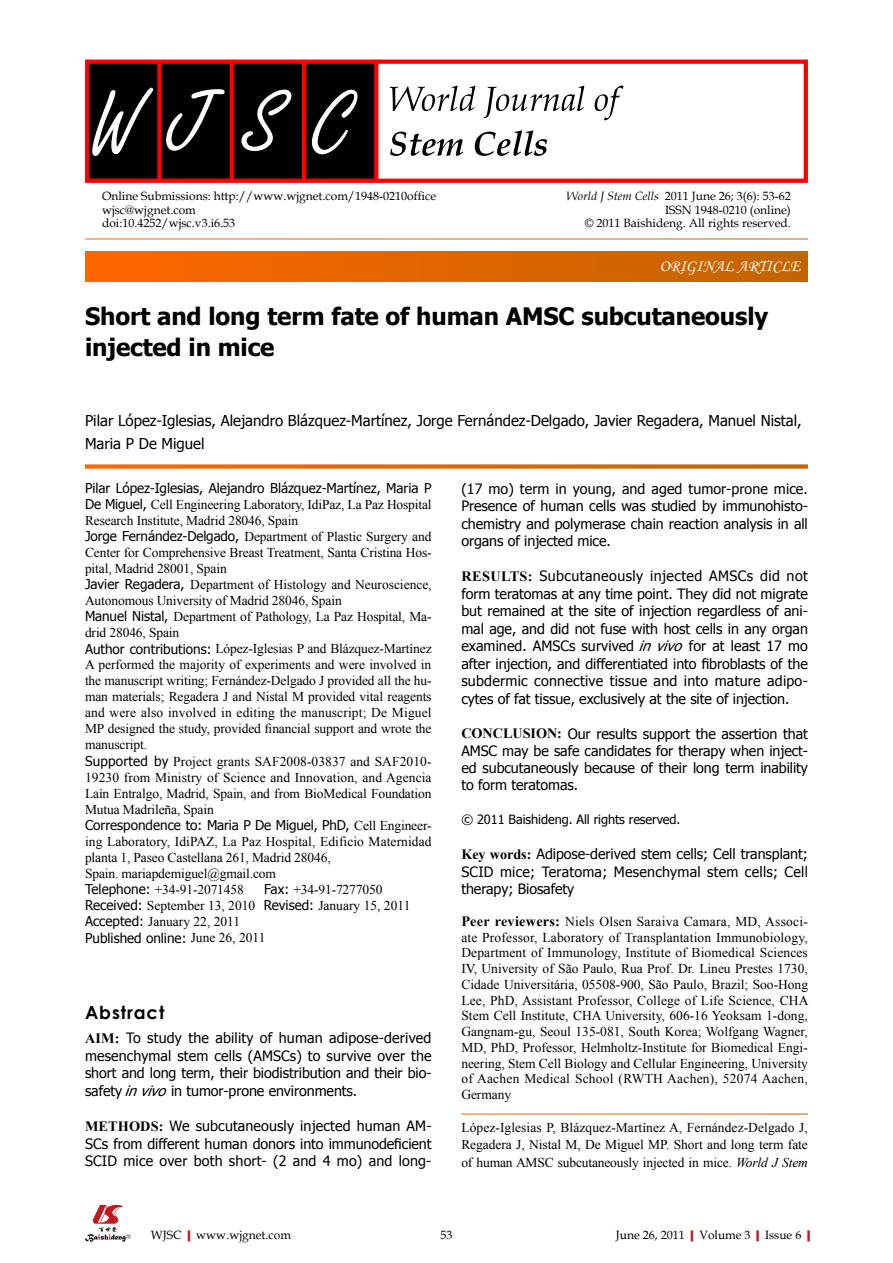
<style>
.page{position:relative;width:893px;height:1263px;background:#fff}
.page>*{position:absolute;margin:0;border:0;box-sizing:border-box;transform-origin:0 0}
.t1{font:700 24px/31.5px "Tahoma";letter-spacing:-.005em;color:#000}
.t2{font:700 18px "Century Gothic";letter-spacing:.05em;color:#000}
.t3{font:16.5px "Monotype Corsiva";color:#fff}
.t4{font:15px/22.5px "Tahoma";color:#000}
.t5{font:14.25px/17.5px "Tahoma";letter-spacing:-.005em;color:#000;text-align:justify}
.t6{font:13.5px/16px "Times New Roman";letter-spacing:-.01em;color:#000}
.t7{font:13.5px "Tahoma";letter-spacing:-.005em;color:#000}
.t8{font:12.75px "Tahoma";letter-spacing:-.005em;color:#000}
.t9{font:12px/13.5px "Book Antiqua";color:#000}
.s1{font-style:italic}
.s2{font-family:"Tahoma"}
.s3{font-family:"Times New Roman"}
.s4{font-family:"Times New Roman";font-weight:700}
.s5{font-weight:700;font-size:14.25px}
.s6{font-weight:700;color:#c01920}
</style>
<div class="page">
<div style="left:85px;top:252px;width:723px;height:29px;background:linear-gradient(to right,#f60,#c16500)"></div>
<svg style="left:85px;top:464px;width:723px;height:5px;background:#e47c26"></svg>
<svg style="left:85px;top:1205px;width:46px;height:37px"></svg>
<div style="left:87px;top:61px;width:289px;height:121px;background:#000"></div>
<div style="left:157px;top:61px;width:5px;height:121px;background:#f00"></div>
<svg style="left:230px;top:65px;width:4px;height:113px"></svg>
<hr style="left:302px;top:61px;width:4px;height:121px;background:#f00">
<svg style="left:374px;top:65px;width:4px;height:113px"></svg>
<div style="left:85px;top:60px;width:723px;height:123px;border:4px solid #f00"></div>
<svg style="left:312px;top:90px;width:46px;height:64px"></svg>
<svg style="left:241px;top:90px;width:50px;height:61px"></svg>
<svg style="left:166px;top:89px;width:59px;height:62px"></svg>
<svg style="left:92px;top:88px;width:61px;height:68px"></svg>
<svg style="left:390px;top:86px;width:234px;height:34px"></svg>
<svg style="left:390px;top:130px;width:157px;height:26px"></svg>
<p class="t9" style="left:102px;top:189px;width:336px">Online Submissions: http://www.wjgnet.com/1948-0210office wjsc@wjgnet.com<br>doi:10.4252/wjsc.v3.i6.53</p>
<p class="t9" style="left:567px;top:189px;width:226px;text-align:right"><span class="s1">World J Stem Cells</span> 2011 June 26; 3(6): 53-62<br>ISSN 1948-0210 (online)<br>© 2011 Baishideng. All rights reserved.</p>
<p class="t3" style="left:660px;top:256px;width:142px">ORIGINAL ARTICLE</p>
<h1 class="t1" style="left:85px;top:298px;width:685px">Short and long term fate of human AMSC subcutaneously injected in mice</h1>
<p class="t4" style="left:85px;top:409px;width:718px">Pilar López-Iglesias, Alejandro Blázquez-Martínez, Jorge Fernández-Delgado, Javier Regadera, Manuel Nistal,<br>Maria P De Miguel</p>
<p class="t7" style="left:85px;top:479px;width:348px">Pilar López-Iglesias, Alejandro Blázquez-Martínez, Maria P</p>
<p class="t6" style="left:85px;top:496px;width:348px"><span class="s2">De Miguel,</span> Cell Engineering Laboratory, IdiPaz, La Paz Hospital Research Institute, Madrid 28046, Spain<br><span class="s2">Jorge Fernández-Delgado,</span> Department of Plastic Surgery and Center for Comprehensive Breast Treatment, Santa Cristina Hos&shy;pital, Madrid 28001, Spain<br><span class="s2">Javier Regadera,</span> Department of Histology and Neuroscience, Autonomous University of Madrid 28046, Spain<br><span class="s2">Manuel Nistal,</span> Department of Pathology, La Paz Hospital, Ma&shy;drid 28046, Spain<br><span class="s2">Author contributions:</span> López-Iglesias P and Blázquez-Martínez A performed the majority of experiments and were involved in the manuscript writing; Fernández-Delgado J provided all the hu&shy;man materials; Regadera J and Nistal M provided vital reagents and were also involved in editing the manuscript; De Miguel MP designed the study, provided financial support and wrote the manuscript.<br><span class="s2">Supported by</span> Project grants SAF2008-03837 and SAF2010- 19230 from Ministry of Science and Innovation, and Agencia Laín Entralgo, Madrid, Spain, and from BioMedical Foundation Mutua Madrileña, Spain</p>
<p class="t7" style="left:85px;top:816px;width:348px">Correspondence to: Maria P De Miguel, PhD, <span class="s3">Cell Engineer-</span></p>
<p class="t6" style="left:85px;top:833px;width:348px">ing Laboratory, IdiPAZ, La Paz Hospital, Edificio Maternidad planta 1, Paseo Castellana 261, Madrid 28046,<br>Spain. mariapdemiguel@gmail.com<br><span class="s2">Telephone:</span> +34-91-2071458</p>
<p class="t5" style="left:461px;top:479px;width:348px">(17 mo) term in young, and aged tumor-prone mice.<br>Presence of human cells was studied by immunohisto&shy;chemistry and polymerase chain reaction analysis in all organs of injected mice.</p>
<p class="t5" style="left:461px;top:567px;width:348px"><span class="s4">RESULTS:</span> Subcutaneously injected AMSCs did not form teratomas at any time point. They did not migrate but remained at the site of injection regardless of ani&shy;mal age, and did not fuse with host cells in any organ examined. AMSCs survived <span class="s1">invivo</span> for at least 17 mo after injection, and differentiated into fibroblasts of the subdermic connective tissue and into mature adipo&shy;cytes of fat tissue, exclusively at the site of injection.</p>
<p class="t5" style="left:461px;top:724px;width:348px"><span class="s4">CONCLUSION:</span> Our results support the assertion that AMSC may be safe candidates for therapy when inject&shy;ed subcutaneously because of their long term inability to form teratomas.</p>
<p class="t8" style="left:461px;top:810px;width:221px">© 2011 Baishideng. All rights reserved.</p>
<p class="t5" style="left:461px;top:845px;width:348px"><span class="s4">Key words:</span> Adipose-derived stem cells; Cell transplant; SCID mice; Teratoma; Mesenchymal stem cells; Cell therapy; Biosafety</p>
<p class="t6" style="left:461px;top:913px;width:349px;text-align:justify"><span class="s5">Peer reviewers:</span> Niels Olsen Saraiva Camara, MD, Associ&shy;ate Professor, Laboratory of Transplantation Immunobiology, Department of Immunology, Institute of Biomedical Sciences IV, University of São Paulo, Rua Prof. Dr. Lineu Prestes 1730, Cidade Universitária, 05508-900, São Paulo, Brazil; Soo-Hong Lee, PhD, Assistant Professor, College of Life Science, CHA Stem Cell Institute, CHA University, 606-16 Yeoksam 1-dong, Gangnam-gu, Seoul 135-081, South Korea; Wolfgang Wagner, MD, PhD, Professor, Helmholtz-Institute for Biomedical Engi&shy;neering, Stem Cell Biology and Cellular Engineering, University of Aachen Medical School (RWTH Aachen), 52074 Aachen, Germany</p>
<p class="t6" style="left:461px;top:1119px;width:348px;line-height:17.2px;text-align:justify">López-Iglesias P, Blázquez-Martínez A, Fernández-Delgado J, Regadera J, Nistal M, De Miguel MP. Short and long term fate of human AMSC subcutaneously injected in mice. <span class="s1">World J Stem</span></p>
<p class="t6" style="left:85px;top:881px;width:327px;text-indent:179px"><span class="s2">Fax:</span> +34-91-7277050<br><span class="s2">Received:</span> September 13, 2010 <span class="s2">Revised:</span> January 15, 2011<br><span class="s2">Accepted:</span> January 22, 2011</p>
<p class="t7" style="left:85px;top:928px;width:182px">Published online: <span class="s3">June 26, 2011</span></p>
<h2 class="t2" style="left:85px;top:999px;width:81px">Abstract</h2>
<p class="t5" style="left:85px;top:1028px;width:348px"><span class="s4">AIM:</span> To study the ability of human adipose-derived mesenchymal stem cells (AMSCs) to survive over the short and long term, their biodistribution and their bio&shy;safety <span class="s1">invivo</span> in tumor-prone environments.</p>
<p class="t5" style="left:85px;top:1116px;width:348px"><span class="s4">METHODS:</span> We subcutaneously injected human AM-SCs from different human donors into immunodeficient SCID mice over both short- (2 and 4 mo) and long-</p>
<p class="t9" style="left:151px;top:1227px;width:141px">WJSC<span class="s6">|</span>www.wjgnet.com</p>
<p class="t9" style="left:440px;top:1227px;width:13px">53</p>
<p class="t9" style="left:616px;top:1227px;width:202px">June 26, 2011<span class="s6">|</span>Volume 3<span class="s6">|</span>Issue 6<span class="s6">|</span></p>
</div>
